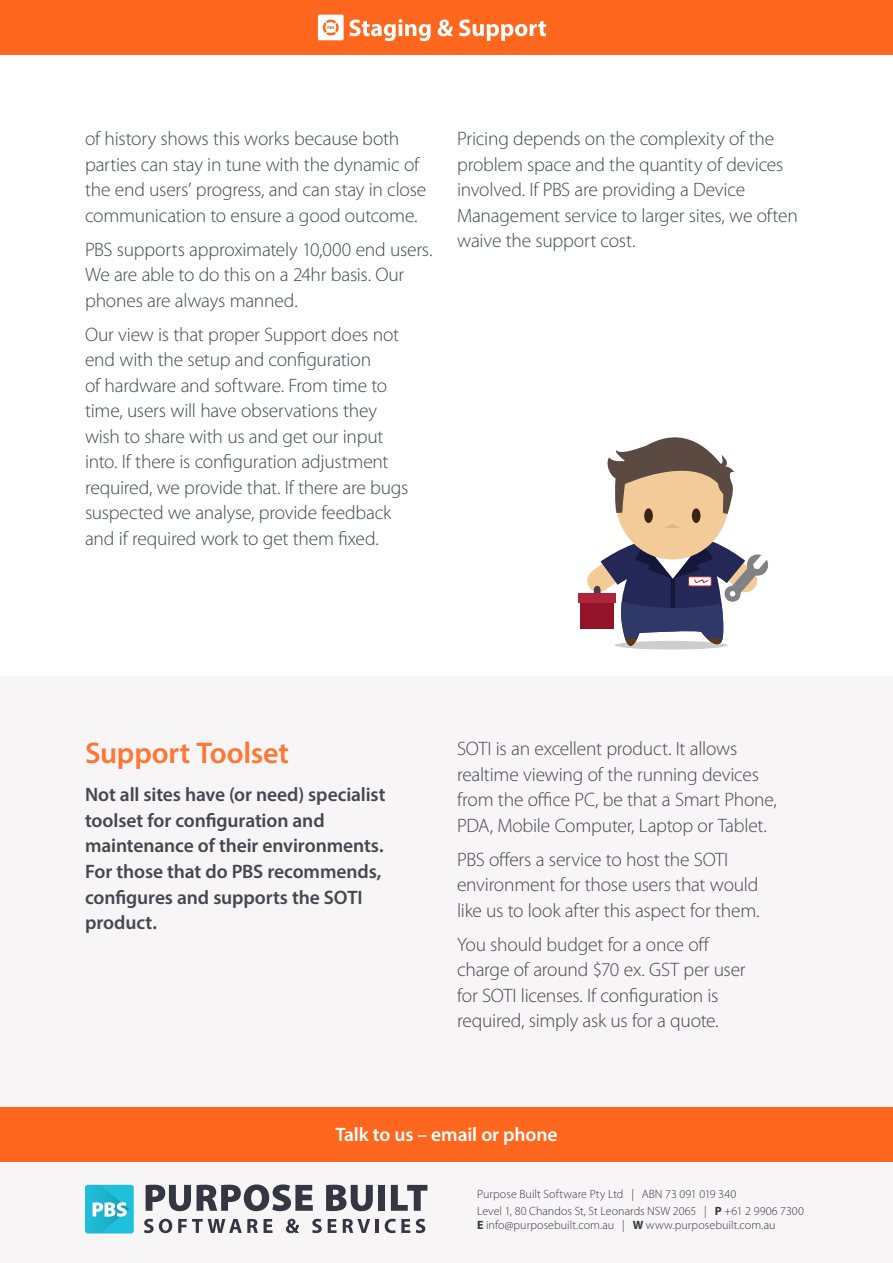
<style>
.page{position:relative;width:893px;height:1263px;background:#fff}
.page>*{position:absolute;margin:0;border:0;box-sizing:border-box;transform-origin:0 0}
.t1{font:600 30px "Myriad Pro";letter-spacing:-.005em;color:#ff7635}
.t2{font:300 19.5px/25.5px "Myriad Pro";letter-spacing:-.015em;color:#434750}
.t3{font:600 19.5px/25.5px "Myriad Pro";letter-spacing:-.005em;color:#434750}
.t4{font:600 19.5px "Myriad Pro";letter-spacing:-.005em;color:#fff}
.t5{font:300 12px/16.5px "Myriad Pro";letter-spacing:.005em;color:#333841}
.s1{font-weight:700}
</style>
<div class="page">
<div style="left:0;top:676px;width:893px;height:485px;background:#f7f5f5"></div>
<div style="left:0;top:0;width:893px;height:54px;background:#ff671f"></div>
<svg style="left:438px;top:19px;width:15px;height:17px"></svg>
<svg style="left:459px;top:19px;width:87px;height:22px"></svg>
<svg style="left:318px;top:15px;width:113px;height:26px"></svg>
<div style="left:616px;top:441px;width:113px;height:118px;background:#f3cb99;border-radius:50%"></div>
<div style="left:644px;top:508px;width:9px;height:15px;background:#3c2415;border-radius:50%"></div>
<div style="left:692px;top:508px;width:8px;height:15px;background:#3c2415;border-radius:50%"></div>
<svg style="left:607px;top:437px;width:127px;height:77px"></svg>
<svg style="left:586px;top:524px;width:183px;height:126px"></svg>
<div style="left:580px;top:598px;width:34px;height:30px;background:#931429"></div>
<div style="left:578px;top:593px;width:38px;height:10px;background:#ae243a"></div>
<div style="left:0;top:1161px;width:893px;height:102px;background:#f7f5f5"></div>
<div style="left:0;top:1107px;width:893px;height:54px;background:#ff671f"></div>
<svg style="left:146px;top:1185px;width:45px;height:26px"></svg>
<svg style="left:197px;top:1184px;width:116px;height:27px"></svg>
<svg style="left:326px;top:1185px;width:47px;height:26px"></svg>
<div style="left:378px;top:1185px;width:7px;height:26px;background:#343741"></div>
<svg style="left:391px;top:1185px;width:36px;height:26px"></svg>
<svg style="left:144px;top:1219px;width:28px;height:14px"></svg>
<svg style="left:178px;top:1219px;width:80px;height:14px"></svg>
<svg style="left:264px;top:1219px;width:8px;height:14px"></svg>
<svg style="left:286px;top:1219px;width:13px;height:14px"></svg>
<svg style="left:312px;top:1219px;width:10px;height:14px"></svg>
<svg style="left:328px;top:1219px;width:9px;height:14px"></svg>
<svg style="left:343px;top:1219px;width:27px;height:14px"></svg>
<hr style="left:376px;top:1219px;width:3px;height:14px;background:#343741">
<svg style="left:385px;top:1219px;width:25px;height:14px"></svg>
<svg style="left:416px;top:1219px;width:9px;height:14px"></svg>
<div style="left:85px;top:1185px;width:49px;height:48px;background:#1fc0db;border-radius:3px"></div>
<svg style="left:85px;top:1185px;width:44px;height:48px"></svg>
<p class="t2" style="left:85px;top:126px;width:343px">of history shows this works because both parties can stay in tune with the dynamic of the end users’ progress, and can stay in close communication to ensure a good outcome.</p>
<p class="t2" style="left:85px;top:236px;width:349px">PBS supports approximately 10,000 end users.<br>We are able to do this on a 24hr basis. Our phones are always manned.</p>
<p class="t2" style="left:85px;top:321px;width:325px">Our view is that proper Support does not end with the setup and configuration<br>of hardware and software. From time to time, users will have observations they wish to share with us and get our input into. If there is configuration adjustment required, we provide that. If there are bugs suspected we analyse, provide feedback and if required work to get them fixed.</p>
<p class="t2" style="left:457px;top:126px;width:342px">Pricing depends on the complexity of the problem space and the quantity of devices involved. If PBS are providing a Device Management service to larger sites, we often waive the support cost.</p>
<h1 class="t1" style="left:85px;top:734px;width:206px">Support Toolset</h1>
<p class="t3" style="left:85px;top:782px;width:302px">Not all sites have (or need) specialist toolset for configuration and maintenance of their environments.<br>For those that do PBS recommends, configures and supports the SOTI product.</p>
<p class="t2" style="left:457px;top:736px;width:321px">SOTI is an excellent product. It allows realtime viewing of the running devices from the office PC, be that a Smart Phone, PDA, Mobile Computer, Laptop or Tablet.</p>
<p class="t2" style="left:457px;top:846px;width:304px">PBS offers a service to host the SOTI environment for those users that would like us to look after this aspect for them.</p>
<p class="t2" style="left:457px;top:931px;width:290px">You should budget for a once off charge of around $70 ex. GST per user for SOTI licenses. If configuration is required, simply ask us for a quote.</p>
<p class="t4" style="left:335px;top:1122px;width:224px">Talk to us – email or phone</p>
<p class="t5" style="left:477px;top:1186px;width:328px">Purpose Built Software Pty Ltd | ABN 73 091 019 340<br>Level 1, 80 Chandos St, St Leonards NSW 2065 | <span class="s1">P</span> +61 2 9906 7300</p>
<p class="t5" style="left:477px;top:1216px;width:300px"><span class="s1">E</span> info@purposebuilt.com.au | <span class="s1">W</span> www.purposebuilt.com.au</p>
</div>
